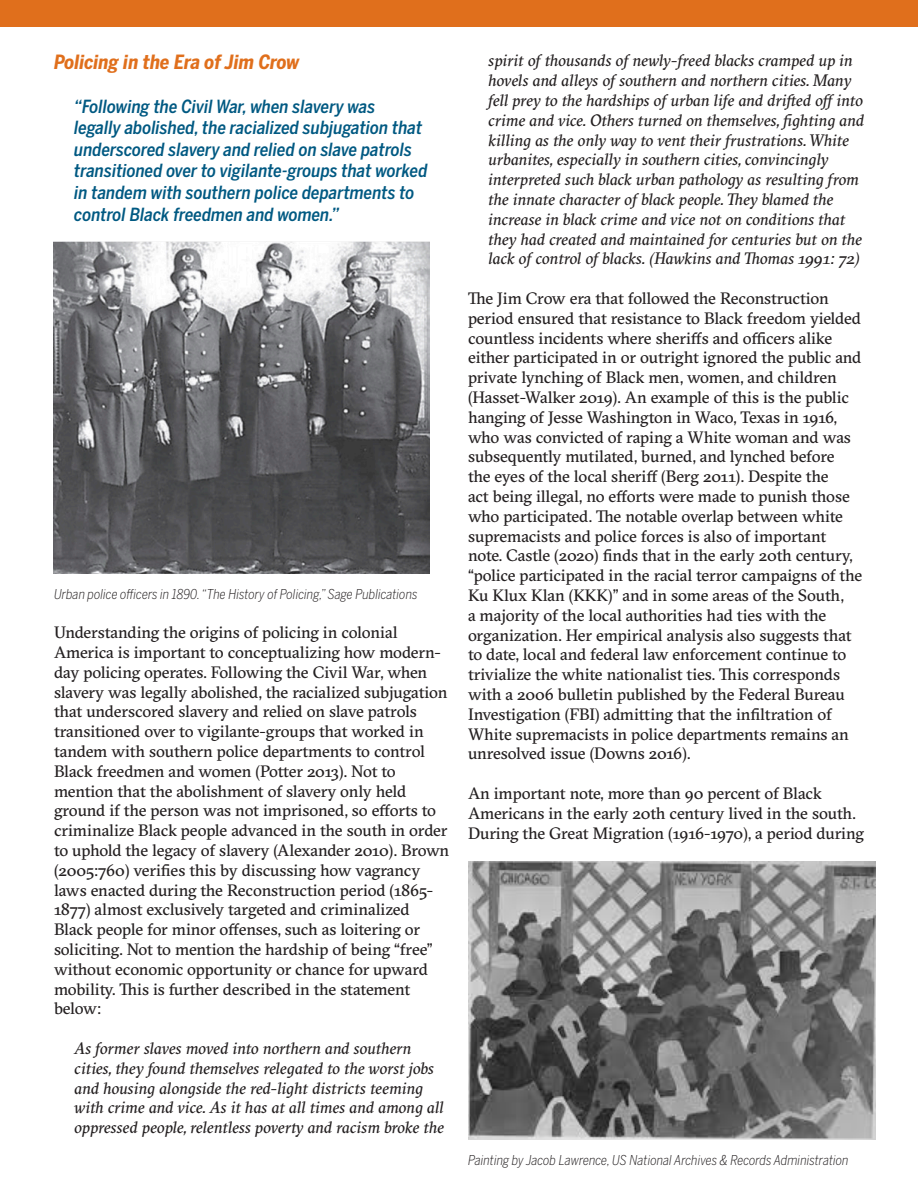
<style>
.page{position:relative;width:918px;height:1188px;background:#fff}
.page>*{position:absolute;margin:0;border:0;box-sizing:border-box;transform-origin:0 0}
.t1{font:italic 700 19.5px "Benton Sans Cond";color:#e06f1c}
.Pull_Quote{font:italic 500 18px/21.6px "Benton Sans Cond";color:#005982}
.t2{font:16.5px/19.8px "GT Sectra";letter-spacing:-.01em;color:#231f20}
.t3{font:italic 16.5px/19.8px "GT Sectra";letter-spacing:-.005em;color:#231f20}
.t4{font:italic 300 13.5px "Benton Sans Cond";color:#231f20}
</style>
<div class="page">
<div style="left:0;top:0;width:918px;height:27px;background:#e06f1c"></div>
<img style="left:54px;top:242px;width:375px;height:331px">
<img style="left:468px;top:862px;width:408px;height:277px">
<h1 class="t1" style="left:54px;top:51px;width:247px">Policing in the Era of Jim Crow</h1>
<p class="Pull_Quote" style="left:74px;top:95px;width:355px">“Following the Civil War, when slavery was<br>legally abolished, the racialized subjugation that underscored slavery and relied on slave patrols transitioned over to vigilante-groups that worked in tandem with southern police departments to control Black freedmen and women.”</p>
<p class="t4" style="left:54px;top:586px;width:365px">Urban police officers in 1890. “The History of Policing,” Sage Publications</p>
<p class="t2" style="left:54px;top:624px;width:397px">Understanding the origins of policing in colonial America is important to conceptualizing how modern&shy;day policing operates. Following the Civil War, when slavery was legally abolished, the racialized subjugation that underscored slavery and relied on slave patrols transitioned over to vigilante-groups that worked in tandem with southern police departments to control Black freedmen and women (Potter 2013). Not to mention that the abolishment of slavery only held ground if the person was not imprisoned, so efforts to criminalize Black people advanced in the south in order to uphold the legacy of slavery (Alexander 2010). Brown (2005:760) verifies this by discussing how vagrancy laws enacted during the Reconstruction period (1865- 1877) almost exclusively targeted and criminalized Black people for minor offenses, such as loitering or soliciting. Not to mention the hardship of being “free” without economic opportunity or chance for upward mobility. This is further described in the statement below:</p>
<p class="t3" style="left:74px;top:1038px;width:371px">As former slaves moved into northern and southern cities, they found themselves relegated to the worst jobs and housing alongside the red-light districts teeming with crime and vice. As it has at all times and among all oppressed people, relentless poverty and racism broke the</p>
<p class="t3" style="left:488px;top:50px;width:377px">spirit of thousands of newly-freed blacks cramped up in hovels and alleys of southern and northern cities. Many fell prey to the hardships of urban life and drifted off into crime and vice. Others turned on themselves, fighting and killing as the only way to vent their frustrations. White urbanites, especially in southern cities, convincingly interpreted such black urban pathology as resulting from the innate character of black people. They blamed the increase in black crime and vice not on conditions that they had created and maintained for centuries but on the lack of control of blacks. (Hawkins and Thomas 1991: 72)</p>
<p class="t2" style="left:468px;top:290px;width:396px">The Jim Crow era that followed the Reconstruction period ensured that resistance to Black freedom yielded countless incidents where sheriffs and officers alike either participated in or outright ignored the public and private lynching of Black men, women, and children (Hasset-Walker 2019). An example of this is the public hanging of Jesse Washington in Waco, Texas in 1916, who was convicted of raping a White woman and was subsequently mutilated, burned, and lynched before<br>the eyes of the local sheriff (Berg 2011). Despite the<br>act being illegal, no efforts were made to punish those who participated. The notable overlap between white supremacists and police forces is also of important note. Castle (2020) finds that in the early 20th century, “police participated in the racial terror campaigns of the Ku Klux Klan (KKK)” and in some areas of the South,<br>a majority of the local authorities had ties with the organization. Her empirical analysis also suggests that to date, local and federal law enforcement continue to trivialize the white nationalist ties. This corresponds with a 2006 bulletin published by the Federal Bureau Investigation (FBI) admitting that the infiltration of White supremacists in police departments remains an unresolved issue (Downs 2016).</p>
<p class="t2" style="left:468px;top:785px;width:397px">An important note, more than 90 percent of Black<br>Americans in the early 20th century lived in the south.<br>During the Great Migration (1916-1970), a period during</p>
<p class="t4" style="left:468px;top:1152px;width:382px">Painting by Jacob Lawrence, US National Archives &amp; Records Administration</p>
</div>
